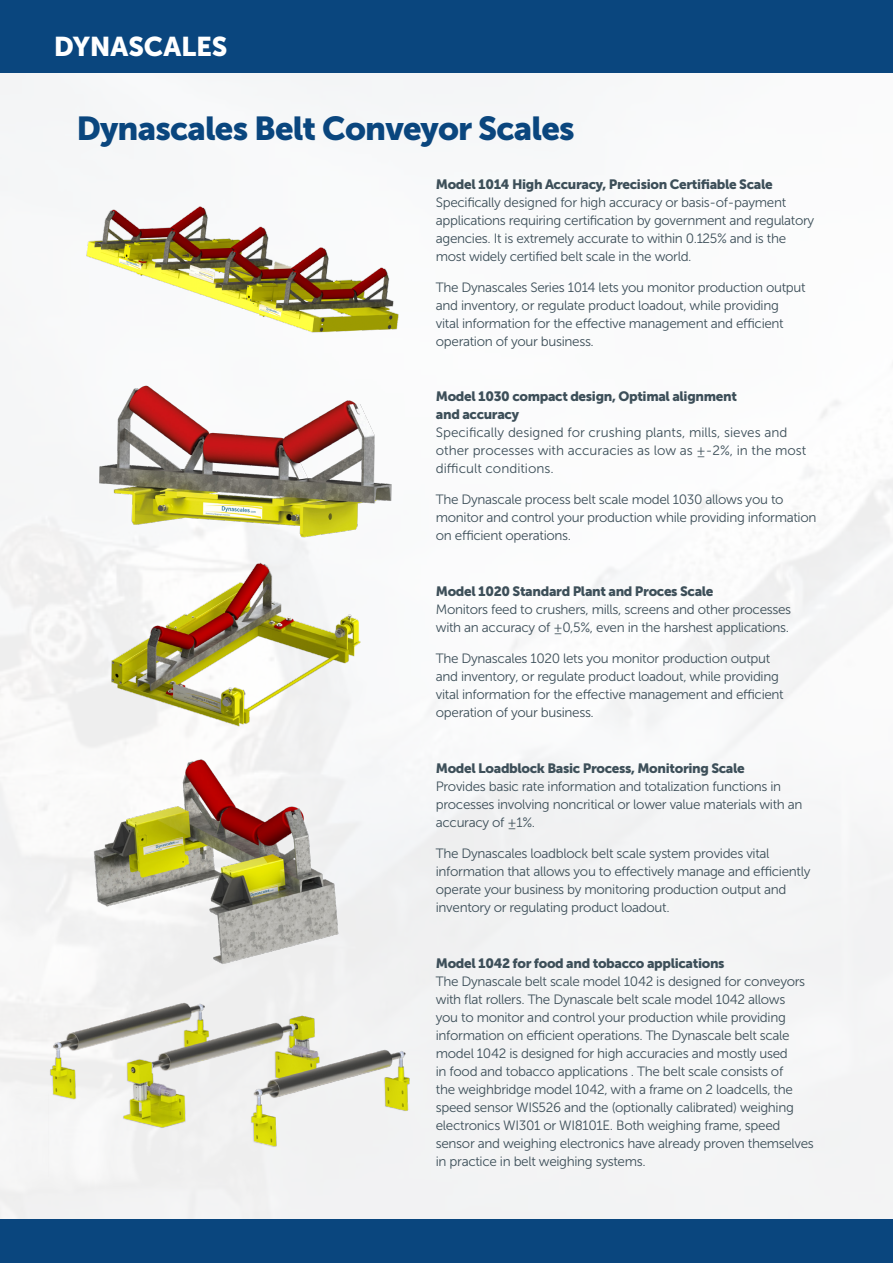
<style>
.page{position:relative;width:893px;height:1263px;background:#fff}
.page>*{position:absolute;margin:0;border:0;box-sizing:border-box;transform-origin:0 0}
.Alineastijl_1{font:33px "Museo Sans 900";letter-spacing:-.025em;color:#0a467e}
.t1{font:27px "Museo Sans 900";letter-spacing:-.005em;color:#fff}
.Body_new{font:13.5px/18px "Museo Sans 300";letter-spacing:-.025em;color:#3d4f59}
.Body_new-2{font:13.5px/18px "Museo Sans 900";letter-spacing:-.025em;color:#3d4f59}
.Body_new-3{font:13.5px/18px "Museo Sans 300";color:#3d4f59}
</style>
<div class="page">
<img style="left:0;top:72px;width:893px;height:1147px">
<div style="left:0;top:0;width:893px;height:72px;background:#0a467e"></div>
<img style="left:83px;top:173px;width:321px;height:178px">
<img style="left:77px;top:371px;width:333px;height:184px">
<img style="left:70px;top:561px;width:312px;height:170px">
<img style="left:42px;top:757px;width:371px;height:208px">
<img style="left:48px;top:971px;width:365px;height:205px">
<div style="left:0;top:1219px;width:893px;height:44px;background:#0a467e"></div>
<p class="t1" style="left:54px;top:32px;width:175px">DYNASCALES</p>
<p class="Alineastijl_1" style="left:77px;top:109px;width:500px">Dynascales Belt Conveyor Scales</p>
<p class="Body_new-2" style="left:436px;top:175px;width:338px">Model 1014 High Accuracy, Precision Certifiable Scale</p>
<p class="Body_new" style="left:436px;top:193px;width:380px">Specifically designed for high accuracy or basis-of-payment applications requiring certification by government and regulatory agencies. It is extremely accurate to within 0.125% and is the most widely certified belt scale in the world.</p>
<p class="Body_new" style="left:436px;top:278px;width:371px">The Dynascales Series 1014 lets you monitor production output and inventory, or regulate product loadout, while providing<br>vital information for the effective management and efficient operation of your business.</p>
<p class="Body_new-2" style="left:436px;top:388px;width:303px">Model 1030 compact design, Optimal alignment and accuracy</p>
<p class="Body_new-3" style="left:436px;top:424px;width:372px">Specifically designed for crushing plants, mills, sieves and other processes with accuracies as low as ±-2%, in the most difficult conditions.</p>
<p class="Body_new" style="left:436px;top:491px;width:382px">The Dynascale process belt scale model 1030 allows you to monitor and control your production while providing information on efficient operations.</p>
<p class="Body_new-2" style="left:436px;top:582px;width:279px">Model 1020 Standard Plant and Proces Scale</p>
<p class="Body_new" style="left:436px;top:601px;width:357px">Monitors feed to crushers, mills, screens and other processes with an accuracy of ±0,5%, even in the harshest applications.</p>
<p class="Body_new" style="left:436px;top:649px;width:349px">The Dynascales 1020 lets you monitor production output and inventory, or regulate product loadout, while providing vital information for the effective management and efficient operation of your business.</p>
<p class="Body_new-2" style="left:436px;top:759px;width:310px">Model Loadblock Basic Process, Monitoring Scale</p>
<p class="Body_new" style="left:436px;top:777px;width:368px">Provides basic rate information and totalization functions in processes involving noncritical or lower value materials with an accuracy of ±1%.</p>
<p class="Body_new" style="left:436px;top:844px;width:376px">The Dynascales loadblock belt scale system provides vital information that allows you to effectively manage and efficiently operate your business by monitoring production output and inventory or regulating product loadout.</p>
<p class="Body_new-2" style="left:436px;top:954px;width:290px">Model 1042 for food and tobacco applications</p>
<p class="Body_new" style="left:436px;top:972px;width:380px">The Dynascale belt scale model 1042 is designed for conveyors with flat rollers. The Dynascale belt scale model 1042 allows<br>you to monitor and control your production while providing information on efficient operations. The Dynascale belt scale model 1042 is designed for high accuracies and mostly used<br>in food and tobacco applications . The belt scale consists of<br>the weighbridge model 1042, with a frame on 2 loadcells, the speed sensor WIS526 and the (optionally calibrated) weighing electronics WI301 or WI8101E. Both weighing frame, speed sensor and weighing electronics have already proven themselves in practice in belt weighing systems.</p>
</div>
